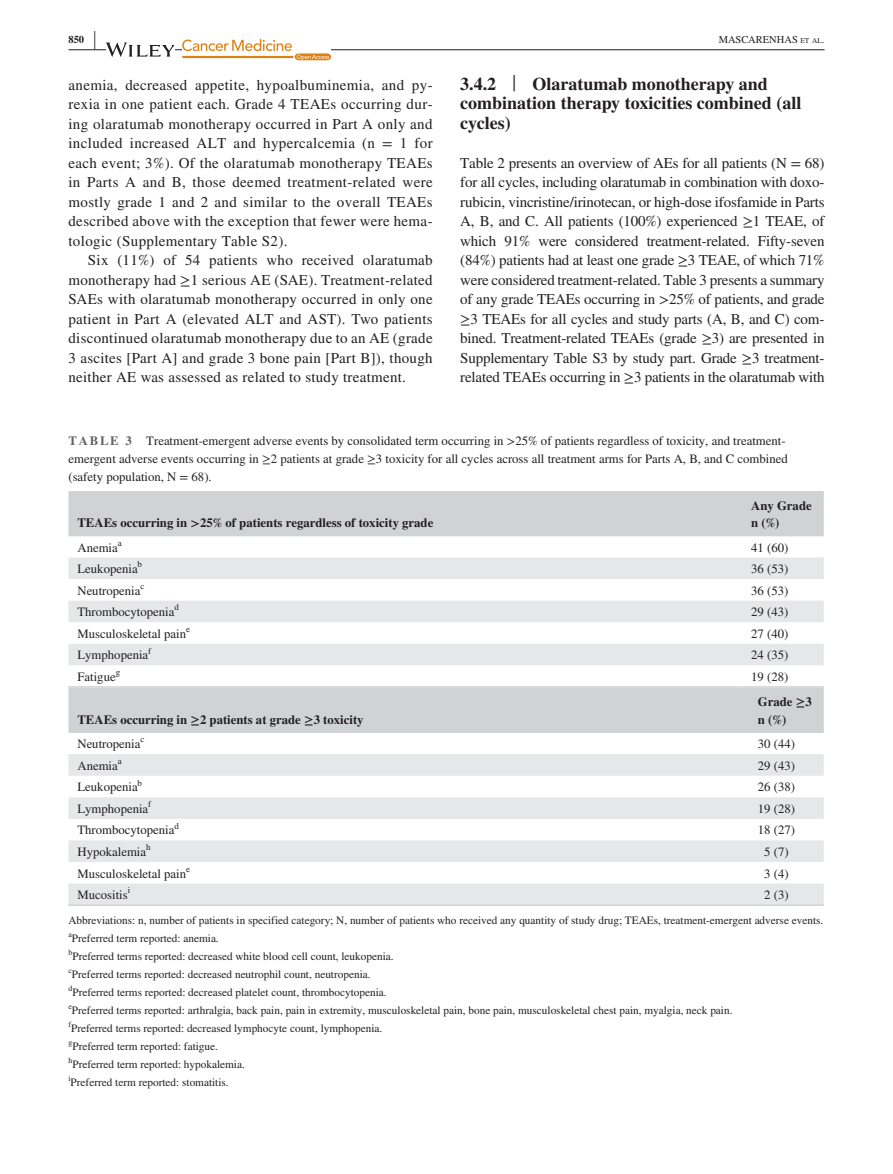
<style>
.page{position:relative;width:893px;height:1174px;background:#fff}
.page>*{position:absolute;margin:0;border:0;box-sizing:border-box;transform-origin:0 0}
.t1{font:700 25.95px "STIX";color:#231f20;scale:.36 1}
.t2{font:700 18px/19.5px "STIX";color:#231f20}
.t3{font:15px/19.5px "STIX";letter-spacing:.02em;color:#231f20;text-align:justify}
.t4{font:12.75px/18px "STIX";color:#231f20}
.t5{font:700 12.75px/17.2px "STIX";color:#231f20}
.t6{font:11.25px "STIX";color:#231f20}
.t7{font:10.5px "STIX";color:#231f20}
.t8{font:700 10.5px "STIX";color:#231f20}
.t9{font:8.85px "STIX";color:#231f20}
.t10{font:7.8px "STIX";color:#231f20}
.s1{font-size:7.35px}
.s2{font-weight:400;font-size:23.7px}
.s3{font-weight:700;color:#636366}
</style>
<div class="page">
<hr style="left:68px;top:49px;width:756px;height:1px;background:#231f20">
<svg style="left:106px;top:43px;width:69px;height:14px"></svg>
<svg style="left:182px;top:39px;width:149px;height:21px"></svg>
<div style="left:68px;top:491px;width:756px;height:45px;background:#d1d2d4"></div>
<svg style="left:68px;top:557px;width:756px;height:108px;fill:#e6e7e9"></svg>
<hr style="left:68px;top:686px;width:674px;height:1px;background:#d1d2d4">
<hr style="left:742px;top:686px;width:82px;height:1px;background:#d1d2d4">
<div style="left:68px;top:687px;width:756px;height:46px;background:#d1d2d4"></div>
<svg style="left:68px;top:754px;width:756px;height:150px;fill:#e6e7e9"></svg>
<hr style="left:68px;top:904px;width:681px;height:2px;background:#d1d2d4">
<hr style="left:749px;top:904px;width:75px;height:2px;background:#d1d2d4">
<p class="t8" style="left:68px;top:33px;width:17px">850</p>
<h1 class="t1" style="left:94px;top:25px;width:7px">|</h1>
<p class="t7" style="left:719px;top:32px;width:107px">MASCARENHAS <span class="s1">et al</span>.</p>
<p class="t3" style="left:68px;top:76px;width:366px">anemia, decreased appetite, hypoalbuminemia, and py&shy;rexia in one patient each. Grade 4 TEAEs occurring dur&shy;ing olaratumab monotherapy occurred in Part A only and included increased ALT and hypercalcemia (n = 1 for each event; 3%). Of the olaratumab monotherapy TEAEs in Parts A and B, those deemed treatment-related were mostly grade 1 and 2 and similar to the overall TEAEs described above with the exception that fewer were hema&shy;tologic (Supplementary Table S2).</p>
<p class="t3" style="left:68px;top:251px;width:366px;text-indent:20px">Six (11%) of 54 patients who received olaratumab monotherapy had ≥1 serious AE (SAE). Treatment-related SAEs with olaratumab monotherapy occurred in only one patient in Part A (elevated ALT and AST). Two patients discontinued olaratumab monotherapy due to an AE (grade 3 ascites [Part A] and grade 3 bone pain [Part B]), though neither AE was assessed as related to study treatment.</p>
<p class="t2" style="left:460px;top:74px;width:343px">3.4.2 <span class="s2">|</span> Olaratumab monotherapy and combination therapy toxicities combined (all cycles)</p>
<p class="t3" style="left:460px;top:154px;width:366px">Table 2 presents an overview of AEs for all patients (N = 68) for all cycles, including olaratumab in combination with doxo&shy;rubicin, vincristine/irinotecan, or high-dose ifosfamide in Parts A, B, and C. All patients (100%) experienced ≥1 TEAE, of which 91% were considered treatment-related. Fifty-seven (84%) patients had at least one grade ≥3 TEAE, of which 71% were considered treatment-related. Table 3 presents a summary of any grade TEAEs occurring in &gt;25% of patients, and grade ≥3 TEAEs for all cycles and study parts (A, B, and C) com&shy;bined. Treatment-related TEAEs (grade ≥3) are presented in Supplementary Table S3 by study part. Grade ≥3 treatment&shy;related TEAEs occurring in ≥3 patients in the olaratumab with</p>
<p class="t4" style="left:68px;top:433px;width:721px"><span class="s3">TABLE 3</span> Treatment-emergent adverse events by consolidated term occurring in &gt;25% of patients regardless of toxicity, and treatment&shy;emergent adverse events occurring in ≥2 patients at grade ≥3 toxicity for all cycles across all treatment arms for Parts A, B, and C combined (safety population, N = 68).</p>
<p class="t5" style="left:77px;top:514px;width:357px">TEAEs occurring in &gt;25% of patients regardless of toxicity grade</p>
<p class="t5" style="left:751px;top:497px;width:62px">Any Grade n (%)</p>
<p class="t4" style="left:77px;top:539px;width:42px">Anemia</p>
<p class="t9" style="left:118px;top:536px;width:5px">a</p>
<p class="t4" style="left:751px;top:539px;width:39px">41 (60)</p>
<p class="t4" style="left:77px;top:560px;width:66px">Leukopenia<sup>b</sup></p>
<p class="t4" style="left:751px;top:560px;width:39px">36 (53)</p>
<p class="t4" style="left:77px;top:582px;width:68px">Neutropenia<sup>c</sup></p>
<p class="t4" style="left:751px;top:582px;width:39px">36 (53)</p>
<p class="t4" style="left:77px;top:604px;width:103px">Thrombocytopenia<sup>d</sup></p>
<p class="t4" style="left:751px;top:604px;width:39px">29 (43)</p>
<p class="t4" style="left:77px;top:625px;width:114px">Musculoskeletal pain<sup>e</sup></p>
<p class="t4" style="left:751px;top:625px;width:39px">27 (40)</p>
<p class="t4" style="left:77px;top:647px;width:75px">Lymphopenia<sup>f</sup></p>
<p class="t4" style="left:751px;top:647px;width:39px">24 (35)</p>
<p class="t4" style="left:77px;top:668px;width:44px">Fatigue<sup>g</sup></p>
<p class="t4" style="left:751px;top:668px;width:39px">19 (28)</p>
<p class="t5" style="left:77px;top:710px;width:288px">TEAEs occurring in ≥2 patients at grade ≥3 toxicity</p>
<p class="t5" style="left:758px;top:693px;width:55px">Grade ≥3 n (%)</p>
<p class="t4" style="left:77px;top:735px;width:65px">Neutropenia</p>
<p class="t9" style="left:140px;top:733px;width:5px">c</p>
<p class="t4" style="left:758px;top:735px;width:39px">30 (44)</p>
<p class="t4" style="left:77px;top:757px;width:46px">Anemia<sup>a</sup></p>
<p class="t4" style="left:758px;top:757px;width:39px">29 (43)</p>
<p class="t4" style="left:77px;top:779px;width:66px">Leukopenia<sup>b</sup></p>
<p class="t4" style="left:758px;top:779px;width:39px">26 (38)</p>
<p class="t4" style="left:77px;top:800px;width:75px">Lymphopenia<sup>f</sup></p>
<p class="t4" style="left:758px;top:800px;width:39px">19 (28)</p>
<p class="t4" style="left:77px;top:822px;width:103px">Thrombocytopenia<sup>d</sup></p>
<p class="t4" style="left:758px;top:822px;width:39px">18 (27)</p>
<p class="t4" style="left:77px;top:843px;width:75px">Hypokalemia<sup>h</sup></p>
<p class="t4" style="left:764px;top:843px;width:26px">5 (7)</p>
<p class="t4" style="left:77px;top:865px;width:114px">Musculoskeletal pain<sup>e</sup></p>
<p class="t4" style="left:764px;top:865px;width:26px">3 (4)</p>
<p class="t4" style="left:77px;top:886px;width:54px">Mucositis<sup>i</sup></p>
<p class="t4" style="left:764px;top:886px;width:26px">2 (3)</p>
<p class="t6" style="left:68px;top:912px;width:756px">Abbreviations: n, number of patients in specified category; N, number of patients who received any quantity of study drug; TEAEs, treatment-emergent adverse events.</p>
<p class="t10" style="left:68px;top:929px;width:5px">a</p>
<p class="t6" style="left:72px;top:930px;width:148px">Preferred term reported: anemia.</p>
<p class="t10" style="left:68px;top:947px;width:5px">b</p>
<p class="t6" style="left:72px;top:948px;width:323px">Preferred terms reported: decreased white blood cell count, leukopenia.</p>
<p class="t10" style="left:68px;top:965px;width:5px">c</p>
<p class="t6" style="left:72px;top:966px;width:300px">Preferred terms reported: decreased neutrophil count, neutropenia.</p>
<p class="t10" style="left:68px;top:983px;width:5px">d</p>
<p class="t6" style="left:72px;top:984px;width:316px">Preferred terms reported: decreased platelet count, thrombocytopenia.</p>
<p class="t10" style="left:68px;top:1001px;width:5px">e</p>
<p class="t6" style="left:72px;top:1002px;width:662px">Preferred terms reported: arthralgia, back pain, pain in extremity, musculoskeletal pain, bone pain, musculoskeletal chest pain, myalgia, neck pain.</p>
<p class="t10" style="left:68px;top:1019px;width:4px">f</p>
<p class="t6" style="left:71px;top:1020px;width:313px">Preferred terms reported: decreased lymphocyte count, lymphopenia.</p>
<p class="t10" style="left:68px;top:1037px;width:5px">g</p>
<p class="t6" style="left:72px;top:1038px;width:147px">Preferred term reported: fatigue.</p>
<p class="t10" style="left:68px;top:1055px;width:5px">h</p>
<p class="t6" style="left:72px;top:1056px;width:174px">Preferred term reported: hypokalemia.</p>
<p class="t10" style="left:68px;top:1073px;width:4px">i</p>
<p class="t6" style="left:71px;top:1074px;width:160px">Preferred term reported: stomatitis.</p>
</div>
